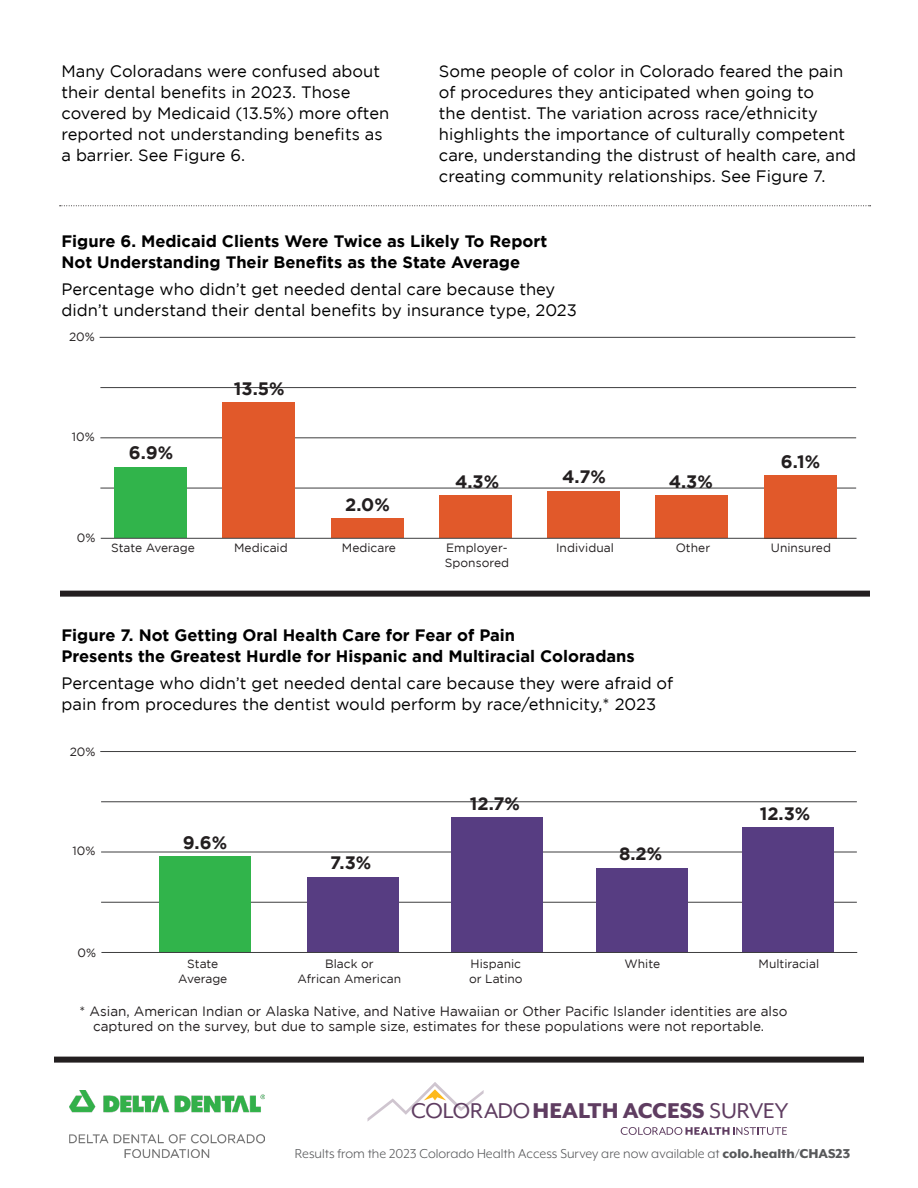
<style>
.page{position:relative;width:918px;height:1188px;background:#fff}
.page>*{position:absolute;margin:0;border:0;box-sizing:border-box;transform-origin:0 0}
.t1{font:24.6px "Mr Eaves XL Mod OT";color:#5f3d61}
.t2{font:700 18px "Gotham";color:#231f20}
.t3{font:16.5px/21px "Gotham";color:#000}
.t4{font:700 16.5px/21px "Gotham";color:#000}
.CHI_Body_Copy{font:14.85px "Mr Eaves XL Mod OT";color:#57585a}
.t5{font:13.5px/15px "Gotham";color:#231f20}
.t6{font:12px/14.4px "Gotham";color:#231f20}
.s1{font-weight:800}
</style>
<div class="page">
<hr style="left:101px;top:902px;width:756px;height:1px;background:#3e3e3f">
<hr style="left:101px;top:852px;width:756px;height:1px;background:#3e3e3f">
<hr style="left:101px;top:802px;width:756px;height:1px;background:#3e3e3f">
<hr style="left:100px;top:751px;width:756px;height:1px;background:#3e3e3f">
<hr style="left:100px;top:488px;width:756px;height:1px;background:#3e3e3f">
<hr style="left:100px;top:438px;width:756px;height:1px;background:#3e3e3f">
<hr style="left:100px;top:387px;width:756px;height:1px;background:#3e3e3f">
<hr style="left:100px;top:337px;width:755px;height:1px;background:#3e3e3f">
<div style="left:60px;top:591px;width:810px;height:6px;background:#231f20"></div>
<svg style="left:60px;top:205px;width:811px;height:1px"></svg>
<div style="left:114px;top:467px;width:73px;height:71px;background:#31b44b"></div>
<div style="left:222px;top:403px;width:73px;height:135px;background:#e1592a"></div>
<div style="left:331px;top:518px;width:73px;height:20px;background:#e1592a"></div>
<div style="left:439px;top:495px;width:73px;height:43px;background:#e1592a"></div>
<div style="left:547px;top:492px;width:73px;height:46px;background:#e1592a"></div>
<div style="left:655px;top:495px;width:73px;height:43px;background:#e1592a"></div>
<div style="left:764px;top:475px;width:73px;height:64px;background:#e1592a"></div>
<div style="left:159px;top:856px;width:92px;height:97px;background:#31b44b"></div>
<div style="left:307px;top:878px;width:92px;height:75px;background:#573d82"></div>
<div style="left:451px;top:817px;width:91px;height:136px;background:#573d82"></div>
<div style="left:597px;top:868px;width:91px;height:85px;background:#573d82"></div>
<div style="left:743px;top:828px;width:91px;height:125px;background:#573d82"></div>
<svg style="left:368px;top:1082px;width:116px;height:39px"></svg>
<svg style="left:621px;top:1127px;width:166px;height:8px"></svg>
<hr style="left:101px;top:538px;width:756px;height:1px;background:#3e3e3f">
<hr style="left:101px;top:952px;width:756px;height:1px;background:#3e3e3f">
<div style="left:54px;top:1057px;width:810px;height:6px;background:#231f20"></div>
<img style="left:69px;top:1091px;width:195px;height:67px">
<p class="t3" style="left:62px;top:60px;width:329px">Many Coloradans were confused about their dental benefits in 2023. Those covered by Medicaid (13.5%) more often reported not understanding benefits as a barrier. See Figure 6.</p>
<p class="t3" style="left:439px;top:60px;width:419px">Some people of color in Colorado feared the pain of procedures they anticipated when going to<br>the dentist. The variation across race/ethnicity highlights the importance of culturally competent care, understanding the distrust of health care, and creating community relationships. See Figure 7.</p>
<p class="t4" style="left:62px;top:230px;width:487px">Figure 6. Medicaid Clients Were Twice as Likely To Report<br>Not Understanding Their Benefits as the State Average</p>
<p class="t3" style="left:62px;top:279px;width:517px">Percentage who didn’t get needed dental care because they didn’t understand their dental benefits by insurance type, 2023</p>
<p class="t6" style="left:69px;top:330px;width:27px">20%</p>
<p class="t6" style="left:72px;top:429px;width:24px">10%</p>
<p class="t6" style="left:77px;top:531px;width:20px">0%</p>
<p class="t2" style="left:129px;top:442px;width:46px">6.9%</p>
<p class="t2" style="left:234px;top:378px;width:52px">13.5%</p>
<p class="t2" style="left:345px;top:495px;width:46px">2.0%</p>
<p class="t2" style="left:562px;top:466px;width:45px">4.7%</p>
<p class="t2" style="left:455px;top:471px;width:46px">4.3%</p>
<p class="t2" style="left:669px;top:471px;width:46px">4.3%</p>
<p class="t2" style="left:781px;top:451px;width:41px">6.1%</p>
<p class="t6" style="left:111px;top:541px;width:85px">State Average</p>
<p class="t6" style="left:234px;top:541px;width:55px">Medicaid</p>
<p class="t6" style="left:342px;top:541px;width:56px">Medicare</p>
<p class="t6" style="left:445px;top:541px;width:66px">Employer-<br>Sponsored</p>
<p class="t6" style="left:556px;top:541px;width:59px">Individual</p>
<p class="t6" style="left:676px;top:541px;width:36px">Other</p>
<p class="t6" style="left:771px;top:541px;width:62px">Uninsured</p>
<p class="t4" style="left:62px;top:624px;width:575px">Figure 7. Not Getting Oral Health Care for Fear of Pain<br>Presents the Greatest Hurdle for Hispanic and Multiracial Coloradans</p>
<p class="t3" style="left:62px;top:672px;width:613px">Percentage who didn’t get needed dental care because they were afraid of pain from procedures the dentist would perform by race/ethnicity,* 2023</p>
<p class="t6" style="left:70px;top:744px;width:27px">20%</p>
<p class="t6" style="left:73px;top:843px;width:24px">10%</p>
<p class="t6" style="left:78px;top:945px;width:20px">0%</p>
<p class="t2" style="left:183px;top:832px;width:46px">9.6%</p>
<p class="t2" style="left:330px;top:852px;width:43px">7.3%</p>
<p class="t2" style="left:470px;top:793px;width:52px">12.7%</p>
<p class="t2" style="left:619px;top:844px;width:45px">8.2%</p>
<p class="t2" style="left:760px;top:803px;width:52px">12.3%</p>
<p class="t6" style="left:178px;top:957px;width:51px;text-align:center">State<br>Average</p>
<p class="t6" style="left:298px;top:957px;width:105px;text-align:center">Black or<br>African American</p>
<p class="t6" style="left:469px;top:957px;width:55px">Hispanic or Latino</p>
<p class="t6" style="left:625px;top:957px;width:37px">White</p>
<p class="t6" style="left:759px;top:957px;width:62px">Multiracial</p>
<p class="t5" style="left:93px;top:1004px;width:696px;text-indent:-14px">* Asian, American Indian or Alaska Native, and Native Hawaiian or Other Pacific Islander identities are also captured on the survey, but due to sample size, estimates for these populations were not reportable.</p>
<p class="t1" style="left:411px;top:1098px;width:379px">COLORADO <span class="s1">HEALTH ACCESS</span> SURVEY</p>
<p class="CHI_Body_Copy" style="left:295px;top:1145px;width:557px">Results from the 2023 Colorado Health Access Survey are now available at <span class="s1">colo.health/CHAS23</span></p>
</div>
